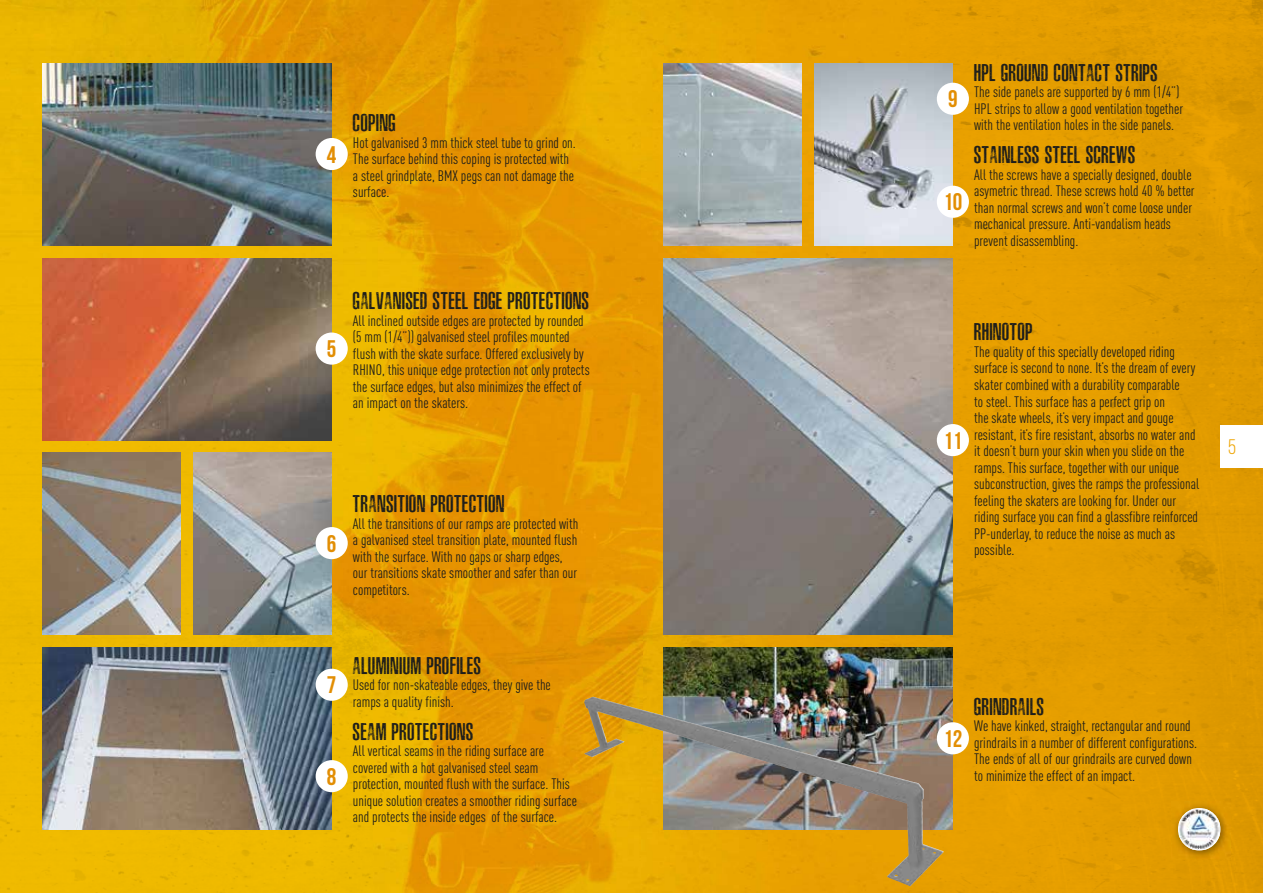
<style>
.page{position:relative;width:1263px;height:893px;background:#fff}
.page>*{position:absolute;margin:0;border:0;box-sizing:border-box;transform-origin:0 0}
.t1{font:700 24px "Bebas Neue";color:#e28e04}
.t2{font:22.5px "ASPHALTICSCRATCHROUNDEDPERSONAL";letter-spacing:.04em;color:#1d1d1b}
.t3{font:21px "Bebas Neue";color:#eea400}
.t4{font:15px/16.5px "DIN Cond";color:#1d1d1b}
</style>
<div class="page">
<img style="left:0;top:0;width:1263px;height:893px">
<img style="left:0;top:0;width:909px;height:1px">
<img style="left:663px;top:64px;width:138px;height:182px">
<img style="left:43px;top:64px;width:289px;height:182px">
<img style="left:663px;top:647px;width:289px;height:182px">
<img style="left:43px;top:647px;width:289px;height:182px">
<img style="left:814px;top:64px;width:138px;height:182px">
<img style="left:43px;top:258px;width:289px;height:182px">
<img style="left:663px;top:258px;width:289px;height:377px">
<img style="left:43px;top:453px;width:138px;height:182px">
<img style="left:193px;top:453px;width:139px;height:182px">
<div style="left:316px;top:138px;width:32px;height:32px;background:#fff;border-radius:50%"></div>
<div style="left:316px;top:332px;width:32px;height:33px;background:#fff;border-radius:50%"></div>
<div style="left:316px;top:527px;width:32px;height:32px;background:#fff;border-radius:50%"></div>
<div style="left:316px;top:760px;width:32px;height:32px;background:#fff;border-radius:50%"></div>
<div style="left:316px;top:669px;width:32px;height:32px;background:#fff;border-radius:50%"></div>
<div style="left:937px;top:83px;width:32px;height:32px;background:#fff;border-radius:50%"></div>
<div style="left:937px;top:186px;width:32px;height:32px;background:#fff;border-radius:50%"></div>
<div style="left:937px;top:424px;width:32px;height:32px;background:#fff;border-radius:50%"></div>
<div style="left:937px;top:722px;width:32px;height:32px;background:#fff;border-radius:50%"></div>
<img style="left:584px;top:698px;width:325px;height:186px">
<img style="left:1172px;top:801px;width:58px;height:59px">
<svg style="left:1178px;top:808px;width:42px;height:42px"></svg>
<img style="left:1179px;top:809px;width:41px;height:41px">
<div style="left:1220px;top:425px;width:43px;height:43px;background:#fff"></div>
<h1 class="t1" style="left:327px;top:141px;width:11px">4</h1>
<h2 class="t2" style="left:353px;top:109px;width:44px">COPING</h2>
<p class="t4" style="left:353px;top:134px;width:224px">Hot galvanised 3 mm thick steel tube to grind on.<br>The surface behind this coping is protected with a steel grindplate, BMX pegs can not damage the surface.</p>
<h1 class="t1" style="left:327px;top:336px;width:11px">5</h1>
<h2 class="t2" style="left:353px;top:287px;width:237px">GALVANISED STEEL EDGE PROTECTIONS</h2>
<p class="t4" style="left:353px;top:312px;width:238px">All inclined outside edges are protected by rounded (5 mm (1/4”)) galvanised steel profiles mounted flush with the skate surface. Offered exclusively by RHINO, this unique edge protection not only protects the surface edges, but also minimizes the effect of an impact on the skaters.</p>
<h1 class="t1" style="left:327px;top:530px;width:11px">6</h1>
<h2 class="t2" style="left:353px;top:490px;width:153px">TRANSITION PROTECTION</h2>
<p class="t4" style="left:353px;top:515px;width:227px">All the transitions of our ramps are protected with a galvanised steel transition plate, mounted flush with the surface. With no gaps or sharp edges, our transitions skate smoother and safer than our competitors.</p>
<h1 class="t1" style="left:327px;top:672px;width:11px">7</h1>
<h1 class="t1" style="left:327px;top:763px;width:11px">8</h1>
<h2 class="t2" style="left:353px;top:651px;width:129px">ALUMINIUM PROFILES</h2>
<p class="t4" style="left:353px;top:676px;width:199px">Used for non-skateable edges, they give the ramps a quality finish.</p>
<h2 class="t2" style="left:353px;top:717px;width:121px">SEAM PROTECTIONS</h2>
<p class="t4" style="left:353px;top:742px;width:225px">All vertical seams in the riding surface are covered with a hot galvanised steel seam protection, mounted flush with the surface. This unique solution creates a smoother riding surface and protects the inside edges of the surface.</p>
<h1 class="t1" style="left:948px;top:86px;width:11px">9</h1>
<h1 class="t1" style="left:943px;top:189px;width:21px">10</h1>
<h2 class="t2" style="left:974px;top:58px;width:185px">HPL GROUND CONTACT STRIPS</h2>
<p class="t4" style="left:974px;top:83px;width:210px">The side panels are supported by 6 mm (1/4”)<br>HPL strips to allow a good ventilation together with the ventilation holes in the side panels.</p>
<h2 class="t2" style="left:974px;top:141px;width:162px">STAINLESS STEEL SCREWS</h2>
<p class="t4" style="left:974px;top:166px;width:222px">All the screws have a specially designed, double asymetric thread. These screws hold 40 % better than normal screws and won’t come loose under mechanical pressure. Anti-vandalism heads prevent disassembling.</p>
<h1 class="t1" style="left:943px;top:427px;width:21px">11</h1>
<h2 class="t2" style="left:974px;top:318px;width:60px">RHINOTOP</h2>
<p class="t4" style="left:974px;top:343px;width:227px">The quality of this specially developed riding surface is second to none. It’s the dream of every skater combined with a durability comparable<br>to steel. This surface has a perfect grip on<br>the skate wheels, it’s very impact and gouge resistant, it’s fire resistant, absorbs no water and it doesn’t burn your skin when you slide on the ramps. This surface, together with our unique subconstruction, gives the ramps the professional feeling the skaters are looking for. Under our riding surface you can find a glassfibre reinforced PP-underlay, to reduce the noise as much as possible.</p>
<h3 class="t3" style="left:1228px;top:435px;width:9px">5</h3>
<h1 class="t1" style="left:943px;top:725px;width:21px">12</h1>
<h2 class="t2" style="left:974px;top:692px;width:71px">GRINDRAILS</h2>
<p class="t4" style="left:974px;top:718px;width:224px">We have kinked, straight, rectangular and round grindrails in a number of different configurations.<br>The ends of all of our grindrails are curved down to minimize the effect of an impact.</p>
</div>
